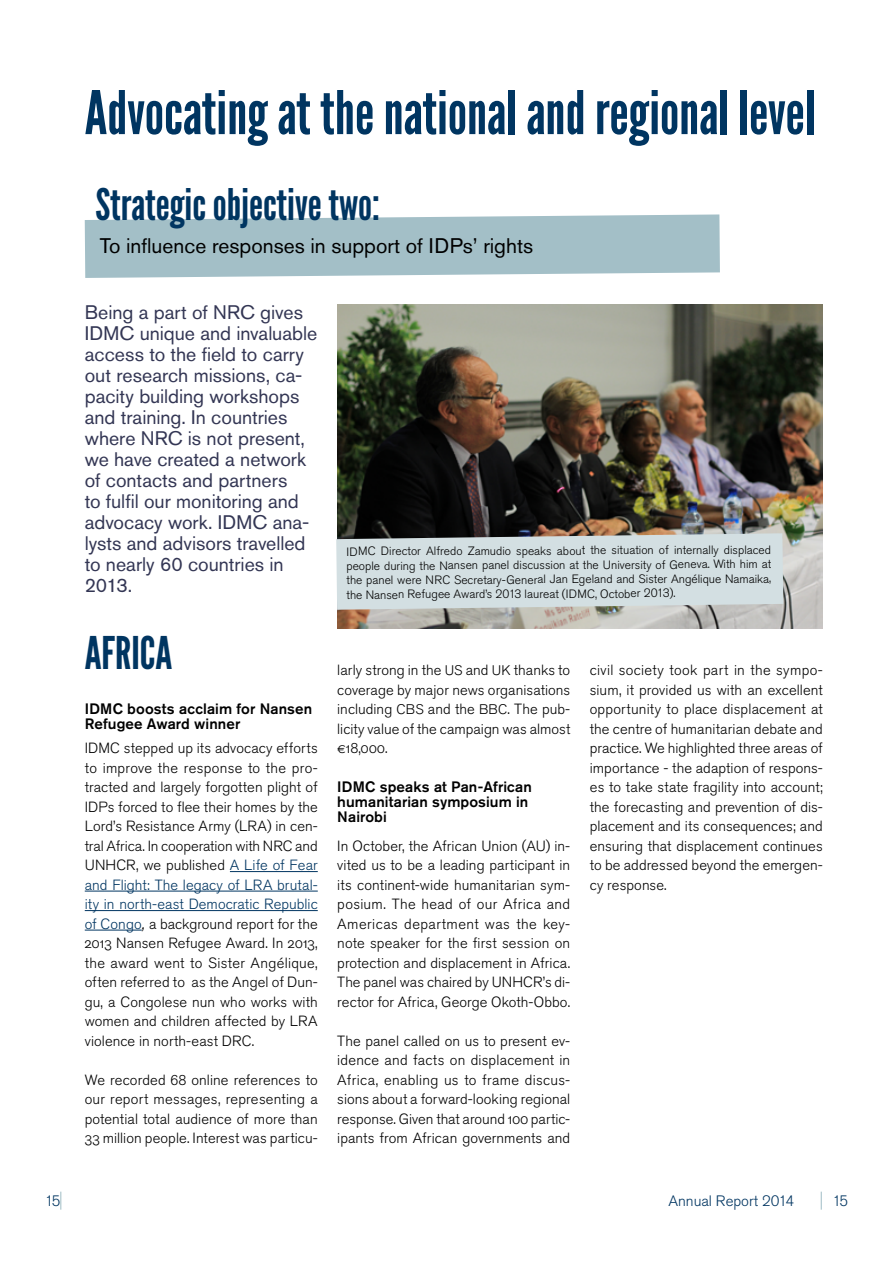
<style>
.page{position:relative;width:893px;height:1263px;background:#fff}
.page>*{position:absolute;margin:0;border:0;box-sizing:border-box;transform-origin:0 0}
.t1{font:60px "League Gothic";color:#003561}
.t2{font:45px "League Gothic";color:#003561}
.t3{font:43.5px "League Gothic";color:#003561}
.t4{font:21px "Akzidenz Grotesk Pro";color:#000}
.t5{font:19.5px/21px "Akzidenz Grotesk Pro";color:#333654}
.t6{font:500 15px/15px "Akzidenz Grotesk Pro";letter-spacing:.005em;color:#000}
.t7{font:300 15px "Akzidenz Grotesk Pro";color:#003561}
.t8{font:300 14.7px/19.5px "Akzidenz Grotesk Pro";letter-spacing:.005em;color:#000;text-align:justify}
.t9{font:300 12px/14.5px "Akzidenz Grotesk Pro";letter-spacing:-.005em;color:#000;text-align:justify}
.s1{color:#003561}
.s2{font-weight:400;font-style:italic}
.s3{font-size:13.8px}
</style>
<div class="page">
<svg style="left:821px;top:1192px;width:1px;height:18px"></svg>
<svg style="left:85px;top:214px;width:635px;height:64px"></svg>
<svg style="left:60px;top:1192px;width:1px;height:18px"></svg>
<hr style="left:230px;top:871px;width:88px;height:1px;background:#003561">
<hr style="left:85px;top:891px;width:233px;height:1px;background:#003561">
<hr style="left:85px;top:910px;width:233px;height:1px;background:#003561">
<hr style="left:85px;top:930px;width:57px;height:1px;background:#003561">
<img style="left:337px;top:305px;width:486px;height:323px">
<svg style="left:336px;top:533px;width:447px;height:77px"></svg>
<h1 class="t1" style="left:85px;top:77px;width:732px">Advocating at the national and regional level</h1>
<h3 class="t3" style="left:95px;top:178px;width:286px">Strategic objective two:</h3>
<h3 class="t4" style="left:100px;top:232px;width:435px">To influence responses in support of IDPs’ rights</h3>
<p class="t5" style="left:85px;top:302px;width:234px">Being a part of NRC gives<br>IDMC unique and invaluable access to the field to carry out research missions, ca&shy;pacity building workshops and training. In countries where NRC is not present, we have created a network of contacts and partners<br>to fulfil our monitoring and advocacy work. IDMC ana&shy;lysts and advisors travelled to nearly 60 countries in<br>2013.</p>
<h2 class="t2" style="left:85px;top:626px;width:89px">AFRICA</h2>
<p class="t6" style="left:85px;top:701px;width:229px">IDMC boosts acclaim for Nansen<br>Refugee Award winner</p>
<p class="t8" style="left:85px;top:738px;width:235px">IDMC stepped up its advocacy efforts to improve the response to the pro&shy;tracted and largely forgotten plight of IDPs forced to flee their homes by the Lord’s Resistance Army (LRA) in cen&shy;tral Africa. In cooperation with NRC and UNHCR, we published <span class="s1">A Life of Fear and Flight: The legacy of LRA brutal&shy;ity in north-east Democratic Republic of Congo</span><span class="s2">,</span> a background report for the 2013 Nansen Refugee Award. In 2013, the award went to Sister Angélique, often referred to as the Angel of Dun&shy;gu, a Congolese nun who works with women and children affected by LRA violence in north-east DRC.</p>
<p class="t8" style="left:85px;top:1070px;width:235px">We recorded 68 online references to our report messages, representing a potential total audience of more than 33 million people. Interest was particu-</p>
<p class="t9" style="left:346px;top:543px;width:426px">IDMC Director Alfredo Zamudio speaks about the situation of internally displaced people during the Nansen panel discussion at the University of Geneva. With him at the panel were NRC Secretary-General Jan Egeland and Sister Angélique Namaika, the Nansen Refugee Award’s 2013 laureat (IDMC, October 2013).</p>
<p class="t8" style="left:337px;top:660px;width:235px">larly strong in the <span class="s3">US</span> and <span class="s3">UK</span> thanks to coverage by major news organisations including <span class="s3">CBS</span> and the <span class="s3">BBC</span>. The pub&shy;licity value of the campaign was almost €18,000.</p>
<p class="t6" style="left:337px;top:779px;width:196px">IDMC speaks at Pan-African humanitarian symposium in<br>Nairobi</p>
<p class="t8" style="left:337px;top:836px;width:235px">In October, the African Union (AU) in&shy;vited us to be a leading participant in its continent-wide humanitarian sym&shy;posium. The head of our Africa and Americas department was the key&shy;note speaker for the first session on protection and displacement in Africa.<br>The panel was chaired by UNHCR’s di&shy;rector for Africa, George Okoth-Obbo.</p>
<p class="t8" style="left:337px;top:1031px;width:235px">The panel called on us to present ev&shy;idence and facts on displacement in Africa, enabling us to frame discus&shy;sions about a forward-looking regional response. Given that around 100 partic&shy;ipants from African governments and</p>
<p class="t8" style="left:590px;top:660px;width:235px">civil society took part in the sympo&shy;sium, it provided us with an excellent opportunity to place displacement at the centre of humanitarian debate and practice. We highlighted three areas of importance - the adaption of respons&shy;es to take state fragility into account; the forecasting and prevention of dis&shy;placement and its consequences; and ensuring that displacement continues to be addressed beyond the emergen&shy;cy response.</p>
<p class="t7" style="left:45px;top:1191px;width:17px">15</p>
<p class="t7" style="left:668px;top:1191px;width:127px">Annual Report 2014</p>
<p class="t7" style="left:832px;top:1191px;width:17px">15</p>
</div>
